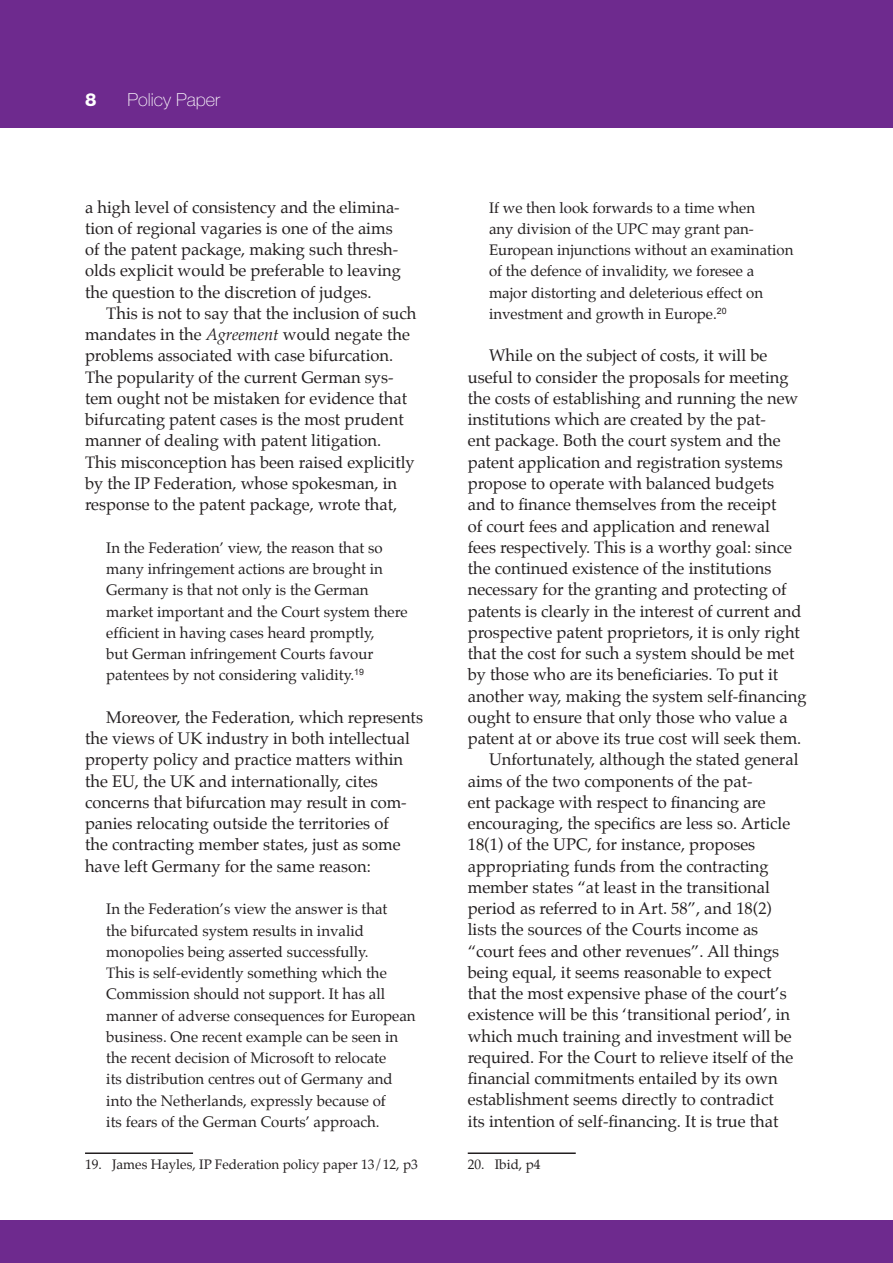
<style>
.page{position:relative;width:893px;height:1263px;background:#fff}
.page>*{position:absolute;margin:0;border:0;box-sizing:border-box;transform-origin:0 0}
.t1{font:100 18px "Helvetica Neue LT Std";color:#fff}
.t2{font:800 18px "Helvetica Neue LT Std";color:#fff}
.t3{font:16.5px/21.3px "Palatino";color:#231f20}
.t4{font:15px/21.3px "Palatino";color:#231f20}
.t5{font:13.5px "Palatino";color:#231f20}
.s1{font-style:italic}
</style>
<div class="page">
<div style="left:0;top:1220px;width:893px;height:43px;background:#6e2a8e"></div>
<div style="left:0;top:0;width:893px;height:128px;background:#6e2a8e"></div>
<hr style="left:85px;top:1152px;width:108px;height:2px;background:#231f20">
<hr style="left:468px;top:1152px;width:108px;height:2px;background:#231f20">
<p class="t2" style="left:85px;top:89px;width:13px">8</p>
<p class="t1" style="left:128px;top:90px;width:94px">Policy Paper</p>
<p class="t3" style="left:85px;top:196px;width:317px">a high level of consistency and the elimina&shy;tion of regional vagaries is one of the aims of the patent package, making such thresh&shy;olds explicit would be preferable to leaving the question to the discretion of judges.</p>
<p class="t3" style="left:85px;top:303px;width:333px;text-indent:21px">This is not to say that the inclusion of such mandates in the <span class="s1">Agreement</span> would negate the problems associated with case bifurcation.<br>The popularity of the current German sys&shy;tem ought not be mistaken for evidence that bifurcating patent cases is the most prudent manner of dealing with patent litigation.<br>This misconception has been raised explicitly by the IP Federation, whose spokesman, in response to the patent package, wrote that,</p>
<p class="t4" style="left:106px;top:537px;width:303px">In the Federation’ view, the reason that so many infringement actions are brought in Germany is that not only is the German market important and the Court system there efficient in having cases heard promptly,<br>but German infringement Courts favour patentees by not considering validity.<sup>19</sup></p>
<p class="t3" style="left:85px;top:706px;width:339px;text-indent:21px">Moreover, the Federation, which represents the views of UK industry in both intellectual property policy and practice matters within the EU, the UK and internationally, cites concerns that bifurcation may result in com&shy;panies relocating outside the territories of<br>the contracting member states, just as some have left Germany for the same reason:</p>
<p class="t4" style="left:106px;top:898px;width:311px">In the Federation’s view the answer is that<br>the bifurcated system results in invalid monopolies being asserted successfully.<br>This is self-evidently something which the Commission should not support. It has all manner of adverse consequences for European business. One recent example can be seen in the recent decision of Microsoft to relocate<br>its distribution centres out of Germany and into the Netherlands, expressly because of<br>its fears of the German Courts’ approach.</p>
<p class="t5" style="left:85px;top:1153px;width:334px">19. James Hayles, IP Federation policy paper 13/12, p3</p>
<p class="t4" style="left:489px;top:197px;width:306px">If we then look forwards to a time when<br>any division of the UPC may grant pan-European injunctions without an examination of the defence of invalidity, we foresee a major distorting and deleterious effect on investment and growth in Europe.<sup>20</sup></p>
<p class="t3" style="left:489px;top:345px;width:280px">While on the subject of costs, it will be</p>
<p class="t3" style="left:468px;top:366px;width:322px">useful to consider the proposals for meeting</p>
<p class="t3" style="left:468px;top:388px;width:332px">the costs of establishing and running the new</p>
<p class="t3" style="left:468px;top:409px;width:300px">institutions which are created by the pat-</p>
<p class="t3" style="left:468px;top:430px;width:314px">ent package. Both the court system and the</p>
<p class="t3" style="left:468px;top:451px;width:316px">patent application and registration systems</p>
<p class="t3" style="left:468px;top:473px;width:308px">propose to operate with balanced budgets</p>
<p class="t3" style="left:468px;top:494px;width:310px">and to finance themselves from the receipt</p>
<p class="t3" style="left:468px;top:515px;width:304px">of court fees and application and renewal</p>
<p class="t3" style="left:468px;top:536px;width:326px">fees respectively. This is a worthy goal: since</p>
<p class="t3" style="left:468px;top:558px;width:305px">the continued existence of the institutions</p>
<p class="t3" style="left:468px;top:579px;width:320px">necessary for the granting and protecting of</p>
<p class="t3" style="left:468px;top:600px;width:335px">patents is clearly in the interest of current and</p>
<p class="t3" style="left:468px;top:621px;width:334px">prospective patent proprietors, it is only right</p>
<p class="t3" style="left:468px;top:643px;width:328px">that the cost for such a system should be met</p>
<p class="t3" style="left:468px;top:664px;width:312px">by those who are its beneficiaries. To put it</p>
<p class="t3" style="left:468px;top:685px;width:340px">another way, making the system self-financing</p>
<p class="t3" style="left:468px;top:706px;width:322px">ought to ensure that only those who value a</p>
<p class="t3" style="left:468px;top:728px;width:335px">patent at or above its true cost will seek them.</p>
<p class="t3" style="left:489px;top:749px;width:311px">Unfortunately, although the stated general</p>
<p class="t3" style="left:468px;top:770px;width:286px">aims of the two components of the pat-</p>
<p class="t3" style="left:468px;top:791px;width:299px">ent package with respect to financing are</p>
<p class="t3" style="left:468px;top:813px;width:324px">encouraging, the specifics are less so. Article</p>
<p class="t3" style="left:468px;top:834px;width:289px">18(1) of the UPC, for instance, proposes</p>
<p class="t3" style="left:468px;top:855px;width:302px">appropriating funds from the contracting</p>
<p class="t3" style="left:468px;top:876px;width:304px">member states “at least in the transitional</p>
<p class="t3" style="left:468px;top:898px;width:306px">period as referred to in Art. 58”, and 18(2)</p>
<p class="t3" style="left:468px;top:919px;width:292px">lists the sources of the Courts income as</p>
<p class="t3" style="left:468px;top:940px;width:313px">“court fees and other revenues”. All things</p>
<p class="t3" style="left:468px;top:961px;width:305px">being equal, it seems reasonable to expect</p>
<p class="t3" style="left:468px;top:983px;width:321px">that the most expensive phase of the court’s</p>
<p class="t3" style="left:468px;top:1004px;width:324px">existence will be this ‘transitional period’, in</p>
<p class="t3" style="left:468px;top:1025px;width:326px">which much training and investment will be</p>
<p class="t3" style="left:468px;top:1046px;width:327px">required. For the Court to relieve itself of the</p>
<p class="t3" style="left:468px;top:1068px;width:311px">financial commitments entailed by its own</p>
<p class="t3" style="left:468px;top:1089px;width:307px">establishment seems directly to contradict</p>
<p class="t3" style="left:468px;top:1110px;width:312px">its intention of self-financing. It is true that</p>
<p class="t5" style="left:468px;top:1153px;width:74px">20. Ibid, p4</p>
</div>
